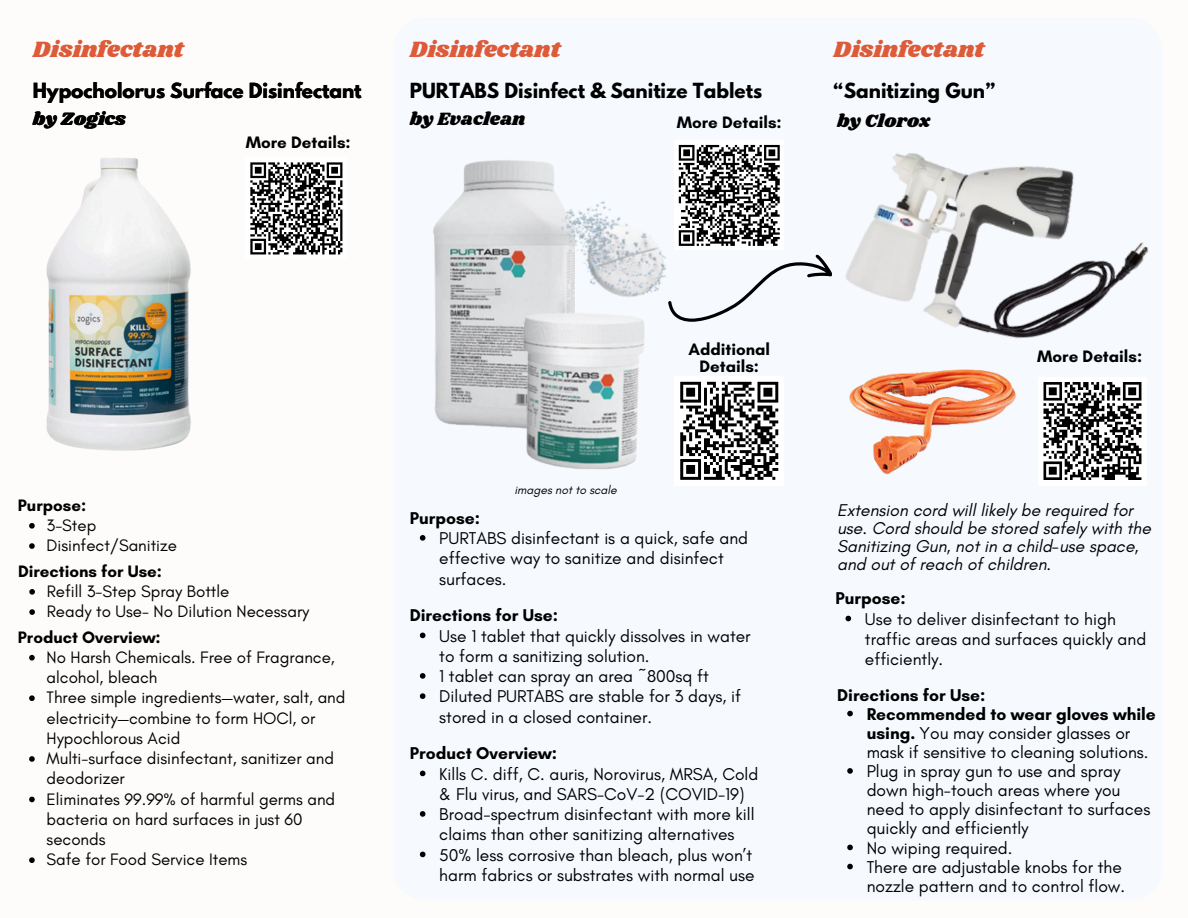
<style>
.page{position:relative;width:1188px;height:918px;background:#fdfcfa}
.page>*{position:absolute;margin:0;border:0;box-sizing:border-box;transform-origin:0 0}
.t1{font:22.95px "Shrikhand";color:#dd5b38}
.t2{font:700 18.45px "League Spartan";color:#000}
.t3{font:18.45px "Shrikhand";color:#000}
.t4{font:17.4px/20.2px "Glacial Indifference";color:#000}
.t5{font:italic 17.4px/18px "Glacial Indifference";color:#000}
.t6{font:700 17.4px "Glacial Indifference";color:#000}
.t7{font:16.95px/20.2px "Glacial Indifference";color:#000}
.t8{font:700 16.95px/16.8px "Glacial Indifference";color:#000;text-align:center}
.t9{font:italic 12.15px "Glacial Indifference";color:#000}
.s1{font-weight:700}
</style>
<div class="page">
<div style="left:246px;top:158px;width:101px;height:101px;background:#fff"></div>
<svg style="left:298px;top:162px;width:45px;height:93px"></svg>
<img style="left:46px;top:158px;width:252px;height:293px">
<svg style="left:29px;top:655px;width:6px;height:6px"></svg>
<svg style="left:29px;top:695px;width:6px;height:6px"></svg>
<svg style="left:29px;top:756px;width:6px;height:6px"></svg>
<svg style="left:29px;top:797px;width:6px;height:5px"></svg>
<svg style="left:29px;top:857px;width:6px;height:6px"></svg>
<svg style="left:29px;top:523px;width:6px;height:6px"></svg>
<svg style="left:29px;top:543px;width:6px;height:6px"></svg>
<svg style="left:29px;top:589px;width:6px;height:6px"></svg>
<svg style="left:29px;top:609px;width:6px;height:6px"></svg>
<div style="left:393px;top:17px;width:770px;height:884px;background:#f6faff;border-radius:33px"></div>
<img style="left:845px;top:153px;width:304px;height:186px">
<div style="left:674px;top:376px;width:110px;height:110px;background:#fff"></div>
<svg style="left:680px;top:381px;width:99px;height:99px"></svg>
<div style="left:674px;top:140px;width:110px;height:110px;background:#fff"></div>
<img style="left:433px;top:160px;width:121px;height:268px">
<img style="left:521px;top:295px;width:124px;height:175px">
<img style="left:549px;top:177px;width:115px;height:145px">
<img style="left:849px;top:369px;width:168px;height:106px">
<svg style="left:664px;top:144px;width:168px;height:178px"></svg>
<svg style="left:847px;top:711px;width:6px;height:5px"></svg>
<svg style="left:847px;top:768px;width:6px;height:6px"></svg>
<svg style="left:847px;top:845px;width:6px;height:5px"></svg>
<svg style="left:847px;top:864px;width:6px;height:5px"></svg>
<svg style="left:420px;top:633px;width:5px;height:5px"></svg>
<svg style="left:420px;top:673px;width:5px;height:6px"></svg>
<svg style="left:420px;top:693px;width:5px;height:6px"></svg>
<svg style="left:420px;top:535px;width:5px;height:6px"></svg>
<svg style="left:420px;top:771px;width:5px;height:5px"></svg>
<svg style="left:420px;top:811px;width:5px;height:6px"></svg>
<svg style="left:420px;top:852px;width:5px;height:5px"></svg>
<svg style="left:846px;top:616px;width:5px;height:5px"></svg>
<div style="left:1038px;top:377px;width:109px;height:108px;background:#fff"></div>
<svg style="left:1043px;top:382px;width:99px;height:98px"></svg>
<h1 class="t1" style="left:33px;top:34px;width:152px">Disinfectant</h1>
<p class="t2" style="left:33px;top:82px;width:330px">Hypocholorus Surface Disinfectant</p>
<p class="t3" style="left:33px;top:106px;width:94px">by Zogics</p>
<h2 class="t8" style="left:246px;top:133px;width:106px">More Details:</h2>
<h2 class="t1" style="left:410px;top:34px;width:152px">Disinfectant</h2>
<p class="t2" style="left:410px;top:82px;width:354px">PURTABS Disinfect &amp; Sanitize Tablets</p>
<p class="t3" style="left:410px;top:106px;width:117px">by Evaclean</p>
<p class="t8" style="left:677px;top:113px;width:106px">More Details:</p>
<p class="t1" style="left:834px;top:34px;width:152px">Disinfectant</p>
<p class="t2" style="left:834px;top:82px;width:163px">“Sanitizing Gun”</p>
<p class="t3" style="left:837px;top:108px;width:95px">by Clorox</p>
<p class="t8" style="left:18px;top:496px;width:70px">Purpose:</p>
<h2 class="t7" style="left:47px;top:515px;width:51px">3-Step</h2>
<p class="t7" style="left:47px;top:535px;width:132px">Disinfect/Sanitize</p>
<p class="t8" style="left:18px;top:562px;width:146px">Directions for Use:</p>
<h2 class="t7" style="left:47px;top:581px;width:184px">Refill 3-Step Spray Bottle</h2>
<p class="t7" style="left:47px;top:601px;width:264px">Ready to Use- No Dilution Necessary</p>
<h3 class="t8" style="left:18px;top:628px;width:144px">Product Overview:</h3>
<p class="t7" style="left:47px;top:647px;width:290px">No Harsh Chemicals. Free of Fragrance, alcohol, bleach</p>
<h2 class="t7" style="left:47px;top:687px;width:300px">Three simple ingredients—water, salt, and electricity—combine to form HOCl, or<br>Hypochlorous Acid</h2>
<p class="t7" style="left:47px;top:748px;width:289px">Multi-surface disinfectant, sanitizer and deodorizer</p>
<h2 class="t7" style="left:47px;top:788px;width:290px">Eliminates 99.99% of harmful germs and bacteria on hard surfaces in just 60 seconds</h2>
<p class="t7" style="left:47px;top:849px;width:202px">Safe for Food Service Items</p>
<p class="t9" style="left:514px;top:483px;width:104px">images not to scale</p>
<p class="t8" style="left:688px;top:341px;width:83px">Additional<br>Details:</p>
<p class="t6" style="left:410px;top:507px;width:72px">Purpose:</p>
<p class="t4" style="left:439px;top:528px;width:310px">PURTABS disinfectant is a quick, safe and effective way to sanitize and disinfect surfaces.</p>
<h3 class="t6" style="left:410px;top:605px;width:150px">Directions for Use:</h3>
<h2 class="t4" style="left:439px;top:625px;width:313px">Use 1 tablet that quickly dissolves in water to form a sanitizing solution.</h2>
<p class="t4" style="left:439px;top:666px;width:271px">1 tablet can spray an area ~800sq ft</p>
<p class="t4" style="left:439px;top:686px;width:303px">Diluted PURTABS are stable for 3 days, if stored in a closed container.</p>
<h2 class="t6" style="left:410px;top:743px;width:149px">Product Overview:</h2>
<p class="t4" style="left:439px;top:763px;width:321px">Kills C. diff, C. auris, Norovirus, MRSA, Cold &amp; Flu virus, and SARS-CoV-2 (COVID-19)</p>
<h2 class="t4" style="left:439px;top:804px;width:317px">Broad-spectrum disinfectant with more kill claims than other sanitizing alternatives</h2>
<p class="t4" style="left:439px;top:844px;width:317px">50% less corrosive than bleach, plus won’t harm fabrics or substrates with normal use</p>
<h3 class="t8" style="left:1037px;top:348px;width:106px">More Details:</h3>
<h2 class="t5" style="left:837px;top:501px;width:315px">Extension cord will likely be required for use. Cord should be stored safely with the Sanitizing Gun, not in a child-use space, and out of reach of children.</h2>
<h2 class="t6" style="left:835px;top:588px;width:72px">Purpose:</h2>
<p class="t4" style="left:865px;top:608px;width:283px">Use to deliver disinfectant to high traffic areas and surfaces quickly and efficiently.</p>
<p class="t6" style="left:837px;top:684px;width:150px">Directions for Use:</p>
<p class="t4" style="left:867px;top:704px;width:291px;line-height:19.2px"><span class="s1">Recommended to wear gloves while using.</span> You may consider glasses or mask if sensitive to cleaning solutions.</p>
<p class="t4" style="left:867px;top:761px;width:285px;line-height:19.2px">Plug in spray gun to use and spray down high-touch areas where you need to apply disinfectant to surfaces quickly and efficiently</p>
<h1 class="t4" style="left:867px;top:837px;width:147px">No wiping required.</h1>
<h1 class="t4" style="left:867px;top:857px;width:260px;line-height:19.2px">There are adjustable knobs for the nozzle pattern and to control flow.</h1>
</div>
